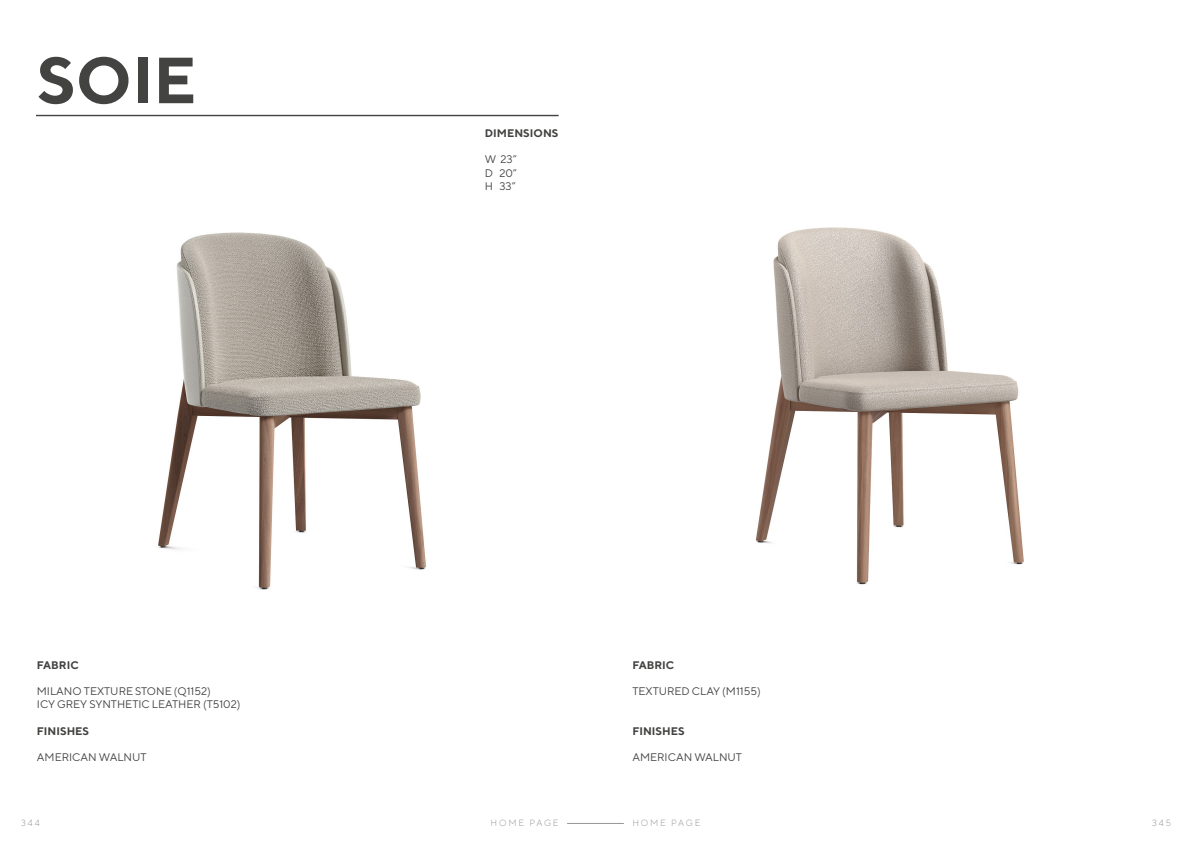
<style>
.page{position:relative;width:1191px;height:842px;background:#fff}
.page>*{position:absolute;margin:0;border:0;box-sizing:border-box;transform-origin:0 0}
.t1{font:700 65px "TT Norms";color:#434342}
.t2{font:11px/13.2px "TT Norms";color:#434342;text-align:justify}
.t3{font:700 11px "TT Norms";color:#434342}
.t4{font:300 9px "TT Norms";letter-spacing:.2em;color:#939598}
</style>
<div class="page">
<div style="left:36px;top:115px;width:522px;height:1px;border:1px solid #434342"></div>
<img style="left:158px;top:232px;width:268px;height:358px">
<img style="left:756px;top:227px;width:268px;height:358px">
<hr style="left:567px;top:823px;width:57px;height:1px;background:#939598">
<h1 class="t1" style="left:37px;top:39px;width:161px">SOIE</h1>
<p class="t3" style="left:37px;top:658px;width:43px">FABRIC</p>
<p class="t2" style="left:37px;top:684px;width:205px">MILANO TEXTURE STONE (Q1152)<br>ICY GREY SYNTHETIC LEATHER (T5102)</p>
<p class="t3" style="left:37px;top:724px;width:54px">FINISHES</p>
<p class="t2" style="left:37px;top:750px;width:111px">AMERICAN WALNUT</p>
<p class="t3" style="left:485px;top:126px;width:75px">DIMENSIONS</p>
<p class="t2" style="left:485px;top:153px;width:34px">W 23” D 20” H 33”</p>
<p class="t3" style="left:632px;top:658px;width:43px">FABRIC</p>
<p class="t2" style="left:632px;top:685px;width:130px">TEXTURED CLAY (M1155)</p>
<p class="t3" style="left:632px;top:724px;width:54px">FINISHES</p>
<p class="t2" style="left:632px;top:751px;width:111px">AMERICAN WALNUT</p>
<p class="t4" style="left:21px;top:818px;width:20px">344</p>
<p class="t4" style="left:490px;top:818px;width:69px">HOME PAGE</p>
<p class="t4" style="left:632px;top:818px;width:69px">HOME PAGE</p>
<p class="t4" style="left:1152px;top:818px;width:20px">345</p>
</div>
